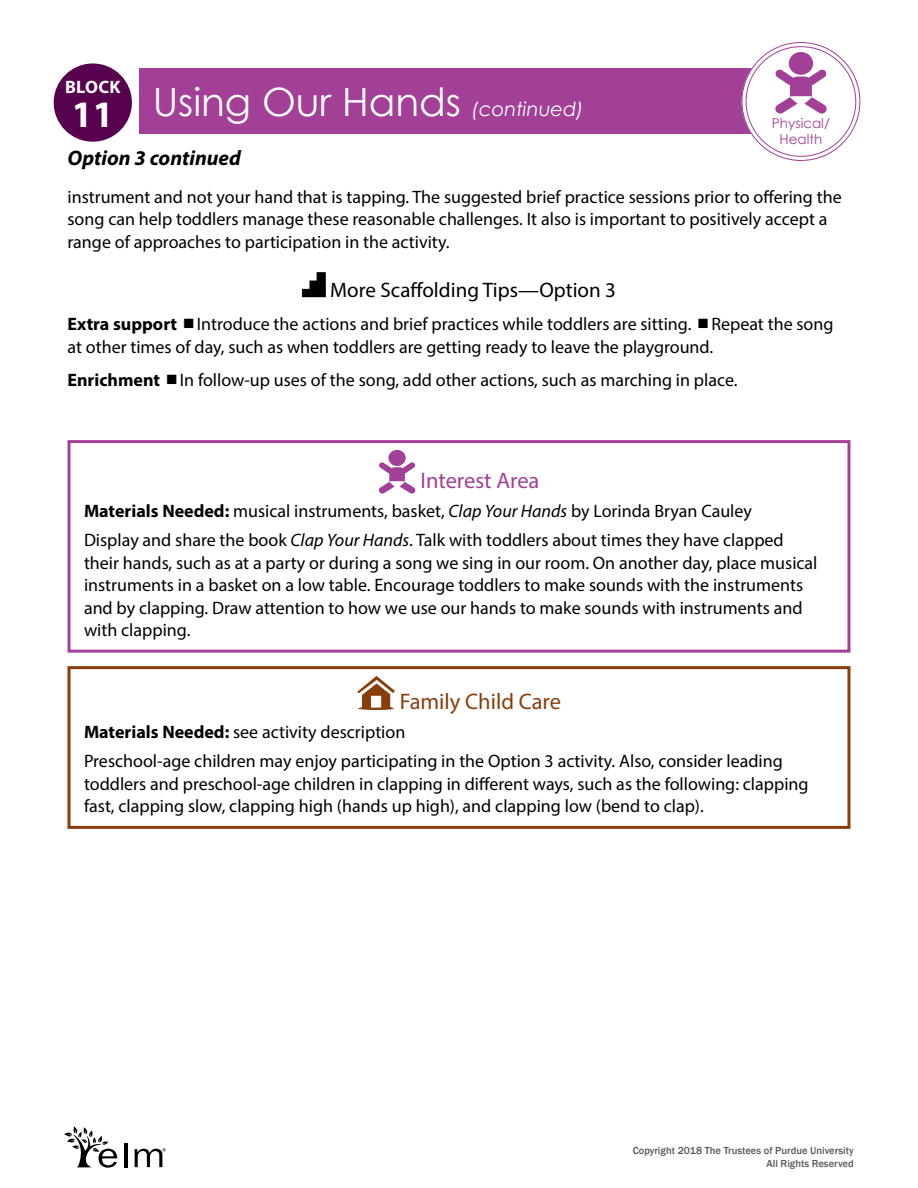
<style>
.page{position:relative;width:918px;height:1188px;background:#fff}
.page>*{position:absolute;margin:0;border:0;box-sizing:border-box;transform-origin:0 0}
.t1{font:39px "Century Gothic";color:#fff}
._4-04_FCC_Subhead{font:22.5px "Myriad Pro";color:#883e0b}
._4-03_Center_Subhead{font:22.5px "Myriad Pro";color:#a23f97}
._4-01a_More_Scaffold{font:21px "Myriad Pro";color:#000}
.t2{font:italic 700 21px "Myriad Pro";color:#000}
._4-05_Ctr_FCC_Body{font:18px/22.5px "Myriad Pro";color:#000}
._4-02_Scaffolding_Ti{font:18px/22.5px "Myriad Pro";color:#000}
._3-13_IT_Body{font:18px/22.5px "Myriad Pro";color:#000}
._4-05_IT_Center_FCC{font:18px "Myriad Pro";color:#000}
.t3{font:700 18px "Myriad Pro";letter-spacing:.02em;color:#fff}
.t4{font:13.5px/16.2px "Century Gothic";color:#a23f97;text-align:center}
.t5{font:500 10.5px/12.6px "Franklin Gothic";color:#58595b;text-align:right}
.s1{font-style:italic;font-size:19.5px}
.s2{font-weight:700}
.s3{font-style:italic}
</style>
<div class="page">
<div style="left:140px;top:68px;width:616px;height:66px;background:#a23f97"></div>
<div style="left:744px;top:45px;width:114px;height:113px;background:#fff;border-radius:50%"></div>
<div style="left:742px;top:42px;width:118px;height:119px;border:5px solid #fff;border-radius:50%"></div>
<div style="left:54px;top:63px;width:78px;height:79px;background:#56004e;border-radius:50%"></div>
<svg style="left:775px;top:69px;width:52px;height:45px"></svg>
<div style="left:789px;top:52px;width:24px;height:23px;background:#a23f97;border-radius:50%"></div>
<svg style="left:302px;top:272px;width:24px;height:25px"></svg>
<svg style="left:379px;top:462px;width:37px;height:32px"></svg>
<div style="left:388px;top:450px;width:18px;height:16px;background:#a23f97;border-radius:50%"></div>
<div style="left:68px;top:440px;width:782px;height:213px;border:3px solid #a23f97"></div>
<svg style="left:357px;top:676px;width:38px;height:34px"></svg>
<div style="left:68px;top:666px;width:782px;height:163px;border:3px solid #883e0b"></div>
<hr style="left:124px;top:1143px;width:3px;height:24px;background:#000">
<svg style="left:64px;top:1126px;width:53px;height:42px"></svg>
<svg style="left:135px;top:1148px;width:31px;height:19px"></svg>
<p class="t3" style="left:65px;top:75px;width:57px">BLOCK</p>
<h1 class="t1" style="left:72px;top:75px;width:513px"><sub>11</sub> Using Our Hands <span class="s1">(continued)</span></h1>
<p class="t2" style="left:68px;top:145px;width:175px">Option 3 continued</p>
<p class="_3-13_IT_Body" style="left:68px;top:185px;width:776px">instrument and not your hand that is tapping. The suggested brief practice sessions prior to offering the song can help toddlers manage these reasonable challenges. It also is important to positively accept a range of approaches to participation in the activity.</p>
<p class="_4-01a_More_Scaffold" style="left:330px;top:277px;width:287px">More Scaffolding Tips—Option 3</p>
<p class="_4-02_Scaffolding_Ti" style="left:68px;top:313px;width:768px"><span class="s2">Extra support</span> Introduce the actions and brief practices while toddlers are sitting. Repeat the song at other times of day, such as when toddlers are getting ready to leave the playground.</p>
<p class="_4-02_Scaffolding_Ti" style="left:68px;top:369px;width:672px"><span class="s2">Enrichment</span> In follow-up uses of the song, add other actions, such as marching in place.</p>
<p class="t4" style="left:772px;top:115px;width:59px">Physical/<br>Health</p>
<p class="_4-03_Center_Subhead" style="left:420px;top:466px;width:121px">Interest Area</p>
<p class="_4-05_IT_Center_FCC" style="left:84px;top:500px;width:670px"><span class="s2">Materials Needed:</span> musical instruments, basket, <span class="s3">Clap Your Hands</span> by Lorinda Bryan Cauley</p>
<p class="_4-05_Ctr_FCC_Body" style="left:84px;top:529px;width:735px">Display and share the book <span class="s3">Clap Your Hands</span>. Talk with toddlers about times they have clapped their hands, such as at a party or during a song we sing in our room. On another day, place musical instruments in a basket on a low table. Encourage toddlers to make sounds with the instruments and by clapping. Draw attention to how we use our hands to make sounds with instruments and with clapping.</p>
<h1 class="_4-04_FCC_Subhead" style="left:400px;top:687px;width:163px">Family Child Care</h1>
<p class="_4-05_IT_Center_FCC" style="left:84px;top:721px;width:323px"><span class="s2">Materials Needed:</span> see activity description</p>
<p class="_4-05_Ctr_FCC_Body" style="left:84px;top:750px;width:726px">Preschool-age children may enjoy participating in the Option 3 activity. Also, consider leading toddlers and preschool-age children in clapping in different ways, such as the following: clapping fast, clapping slow, clapping high (hands up high), and clapping low (bend to clap).</p>
<p class="t5" style="left:633px;top:1145px;width:223px">Copyright 2018 The Trustees of Purdue University<br>All Rights Reserved</p>
</div>
